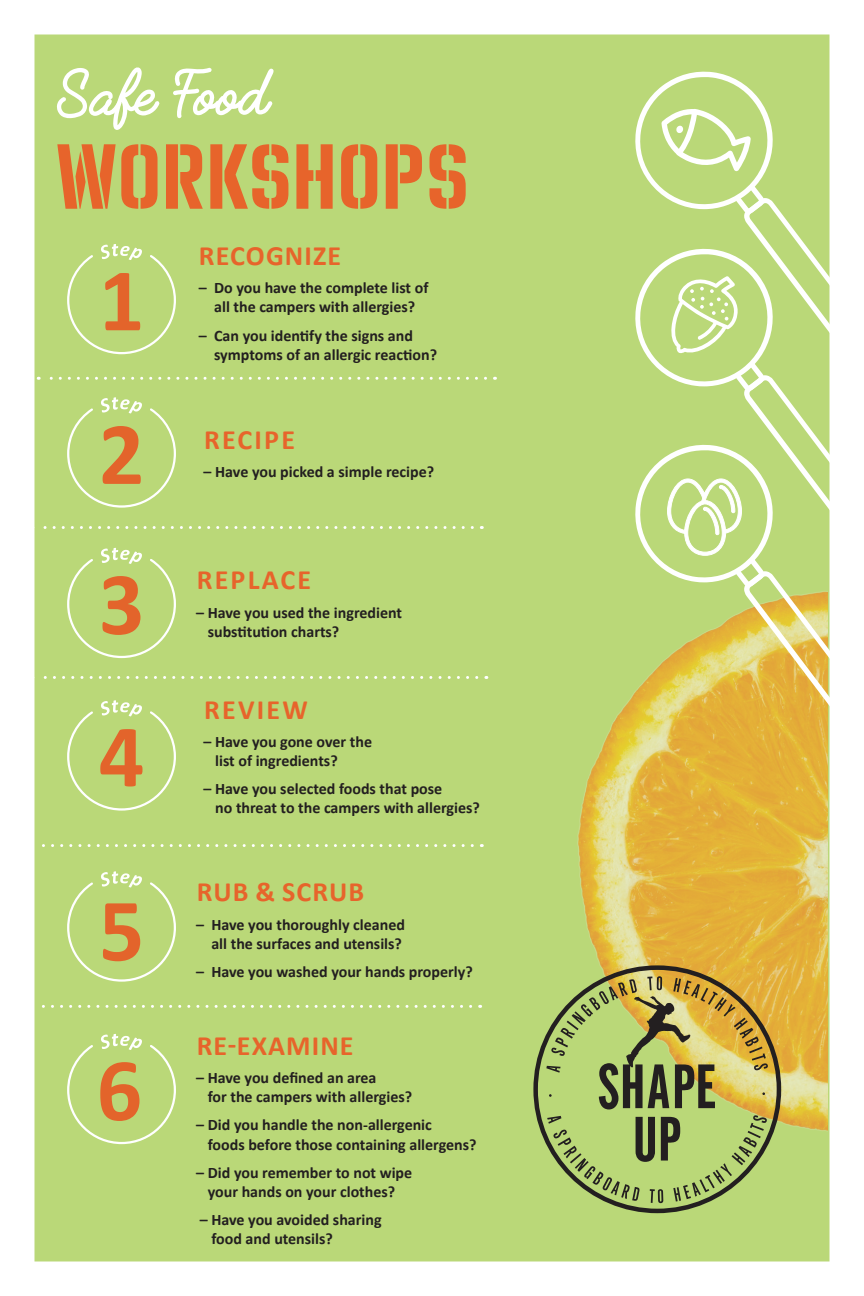
<style>
.page{position:relative;width:864px;height:1296px;background:#fff}
.page>*{position:absolute;margin:0;border:0;box-sizing:border-box;transform-origin:0 0}
.t1{font:92.1px "Zuboni Stencil";letter-spacing:.01em;color:#e7642b}
.t2{font:700 90px "Calibri";color:#e3642b}
.t3{font:700 60.4px "Fabfelt Script";letter-spacing:-.01em;color:#fff}
.t4{font:700 28px "Calibri";letter-spacing:.04em;color:#e7642b}
.t5{font:700 28px "Calibri";letter-spacing:.08em;color:#e7642b}
.t6{font:700 16px/19.2px "Calibri";color:#231f20}
</style>
<div class="page">
<div style="left:34px;top:34px;width:796px;height:1228px;background:#bad878;border:3px solid #bad878"></div>
<svg style="left:38px;top:377px;width:448px;height:3px"></svg>
<svg style="left:34px;top:526px;width:438px;height:3px"></svg>
<svg style="left:34px;top:676px;width:443px;height:3px"></svg>
<svg style="left:34px;top:844px;width:438px;height:3px"></svg>
<svg style="left:34px;top:1005px;width:437px;height:3px"></svg>
<img style="left:577px;top:693px;width:251px;height:474px">
<svg style="left:634px;top:70px;width:196px;height:640px"></svg>
<svg style="left:67px;top:548px;width:109px;height:111px"></svg>
<svg style="left:67px;top:397px;width:109px;height:111px"></svg>
<svg style="left:67px;top:244px;width:109px;height:111px"></svg>
<svg style="left:67px;top:700px;width:109px;height:111px"></svg>
<svg style="left:67px;top:871px;width:109px;height:111px"></svg>
<svg style="left:67px;top:1034px;width:109px;height:111px"></svg>
<svg style="left:533px;top:965px;width:248px;height:248px"></svg>
<svg style="left:546px;top:976px;width:222px;height:133px"></svg>
<svg style="left:547px;top:1115px;width:220px;height:88px"></svg>
<p class="t3" style="left:56px;top:53px;width:213px">Safe Food</p>
<p class="t1" style="left:56px;top:121px;width:414px">WORKSHOPS</p>
<p class="t4" style="left:199px;top:238px;width:144px">RECOGNIZE</p>
<p class="t6" style="left:199px;top:278px;width:231px;text-align:center">– Do you have the complete list of all the campers with allergies?</p>
<p class="t6" style="left:214px;top:326px;width:224px;text-indent:-15px">– Can you identify the signs and symptoms of an allergic reaction?</p>
<p class="t2" style="left:99px;top:243px;width:47px">1</p>
<p class="t2" style="left:99px;top:396px;width:47px">2</p>
<p class="t2" style="left:99px;top:547px;width:47px">3</p>
<p class="t2" style="left:99px;top:699px;width:47px">4</p>
<p class="t2" style="left:99px;top:873px;width:47px">5</p>
<p class="t2" style="left:97px;top:1033px;width:47px">6</p>
<p class="t4" style="left:204px;top:422px;width:92px">RECIPE</p>
<p class="t6" style="left:204px;top:462px;width:232px">– Have you picked a simple recipe?</p>
<p class="t5" style="left:197px;top:562px;width:116px">REPLACE</p>
<p class="t6" style="left:208px;top:603px;width:196px;text-indent:-12px">– Have you used the ingredient substitution charts?</p>
<p class="t4" style="left:204px;top:691px;width:105px">REVIEW</p>
<p class="t6" style="left:215px;top:732px;width:158px;text-indent:-12px">– Have you gone over the list of ingredients?</p>
<p class="t6" style="left:215px;top:779px;width:266px;text-indent:-12px">– Have you selected foods that pose<br>no threat to the campers with allergies?</p>
<p class="t4" style="left:197px;top:874px;width:169px">RUB &amp; SCRUB</p>
<p class="t6" style="left:196px;top:915px;width:210px;text-align:right">– Have you thoroughly cleaned all the surfaces and utensils?</p>
<p class="t6" style="left:196px;top:962px;width:278px">– Have you washed your hands properly?</p>
<p class="t4" style="left:197px;top:1028px;width:158px">RE-EXAMINE</p>
<p class="t6" style="left:208px;top:1068px;width:206px;text-indent:-12px">– Have you defined an area<br>for the campers with allergies?</p>
<p class="t6" style="left:208px;top:1116px;width:270px;text-indent:-12px">– Did you handle the non-allergenic<br>foods before those containing allergens?</p>
<p class="t6" style="left:196px;top:1163px;width:218px;text-align:center">– Did you remember to not wipe your hands on your clothes?</p>
<p class="t6" style="left:211px;top:1210px;width:172px;text-indent:-12px">– Have you avoided sharing food and utensils?</p>
</div>
